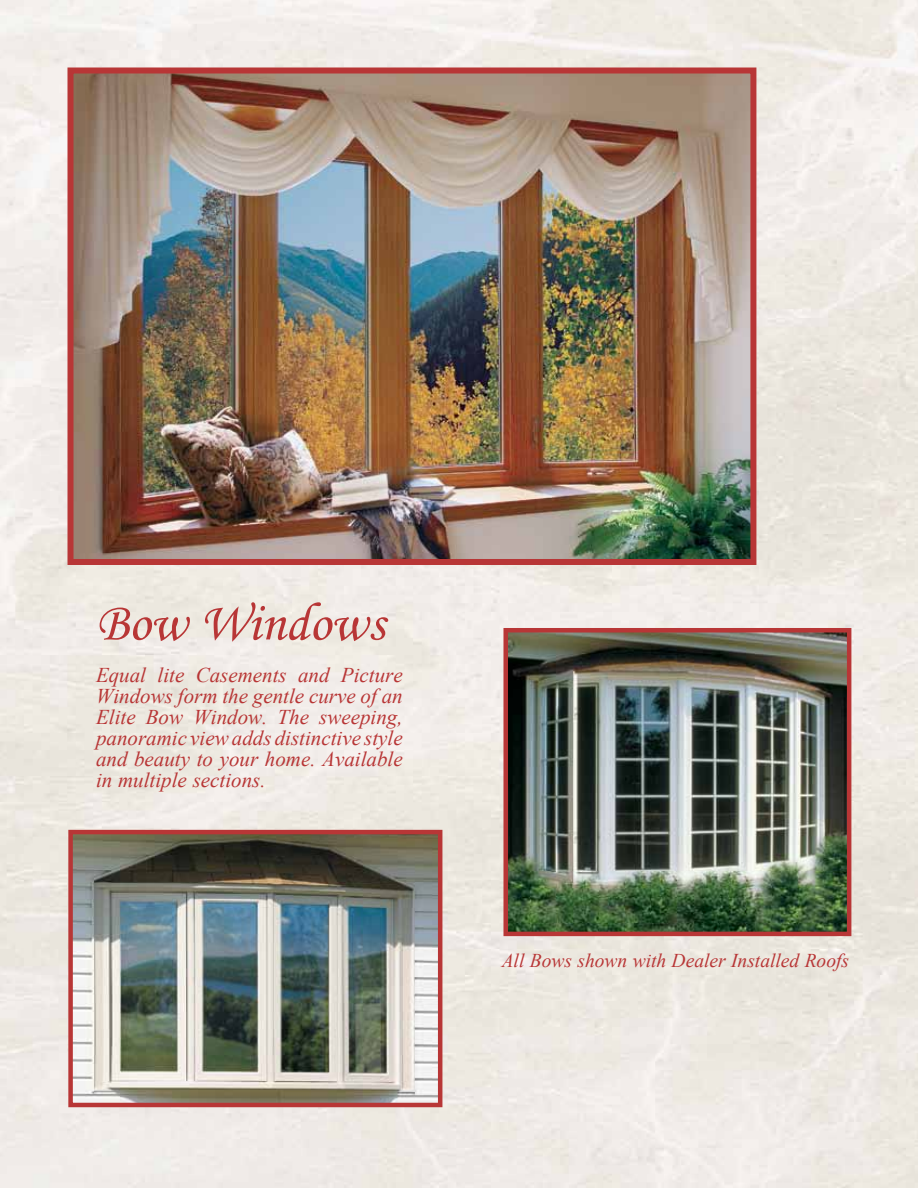
<style>
.page{position:relative;width:918px;height:1188px;background:#fff}
.page>*{position:absolute;margin:0;border:0;box-sizing:border-box;transform-origin:0 0}
.t1{font:54px "Monotype Corsiva";color:#b83636}
.t2{font:italic 21px/21px "Times New Roman";color:#b83636;text-align:justify}
.t3{font:italic 19.5px "Times New Roman";color:#b83636}
</style>
<div class="page">
<img style="left:75px;top:75px;width:674px;height:483px">
<div style="left:68px;top:68px;width:688px;height:497px;border:6px solid #b83636"></div>
<img style="left:508px;top:633px;width:338px;height:298px">
<div style="left:503px;top:628px;width:348px;height:308px;border:4px solid #b83636"></div>
<img style="left:73px;top:835px;width:364px;height:267px">
<div style="left:68px;top:830px;width:374px;height:277px;border:4px solid #b83636"></div>
<h1 class="t1" style="left:96px;top:590px;width:290px">Bow Windows</h1>
<p class="t2" style="left:96px;top:664px;width:308px">Equal lite Casements and Picture Windows form the gentle curve of an Elite Bow Window. The sweeping, panoramic view adds distinctive style and beauty to your home. Available in multiple sections.</p>
<p class="t3" style="left:502px;top:947px;width:349px">All Bows shown with Dealer Installed Roofs</p>
</div>
